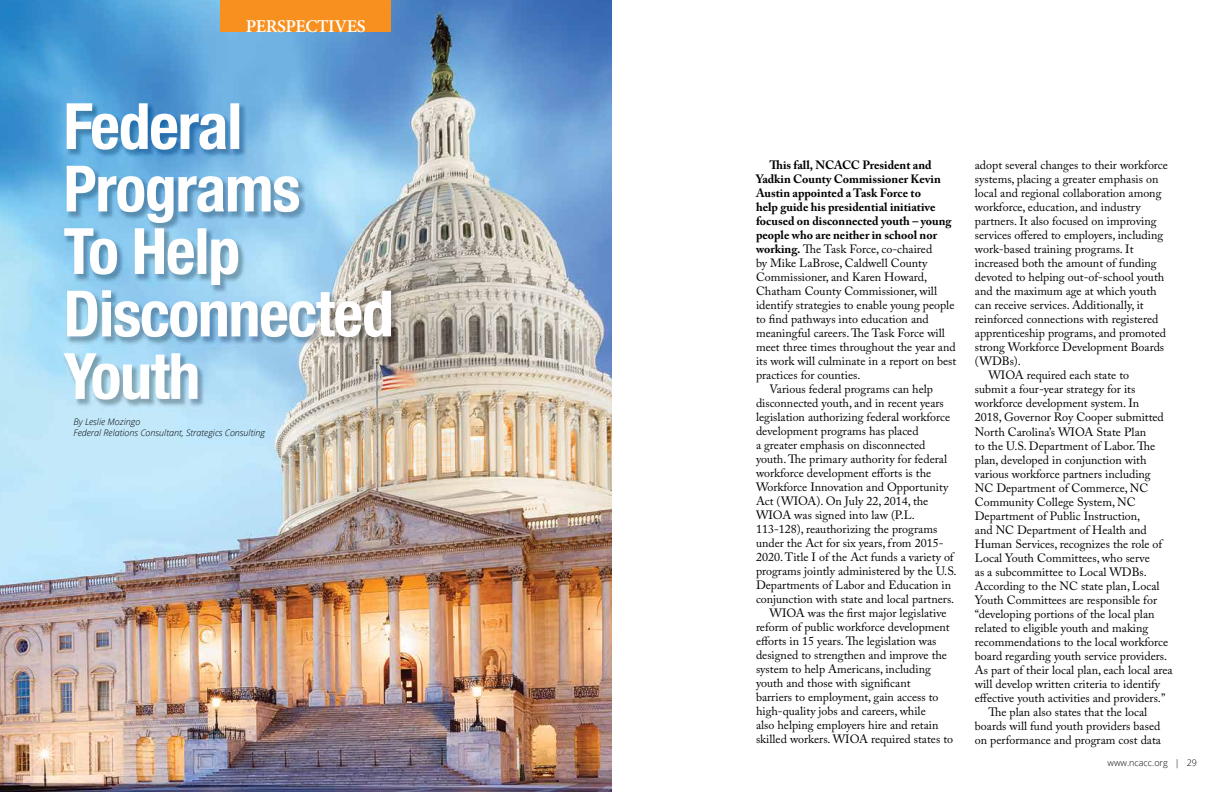
<style>
.page{position:relative;width:1224px;height:792px;background:#fff}
.page>*{position:absolute;margin:0;border:0;box-sizing:border-box;transform-origin:0 0}
.t1{font:600 18px "Minion Pro";letter-spacing:-.02em;color:#fff}
.t2{font:12px "Adobe Caslon Pro";color:#000}
.t3{font:700 12px "Adobe Caslon Pro";color:#000}
.t4{font:italic 300 9px/10.8px "Open Sans";color:#000}
.t5{font:300 9px "Open Sans";color:#000}
.s1{font-weight:700}
</style>
<div class="page">
<img style="left:0;top:0;width:612px;height:792px">
<div style="left:220px;top:0;width:171px;height:31px;background:#f7901e"></div>
<h1 class="t1" style="left:246px;top:13px;width:122px">PERSPECTIVES</h1>
<p class="t4" style="left:73px;top:416px;width:193px">By Leslie Mozingo<br>Federal Relations Consultant, Strategics Consulting</p>
<p class="t3" style="left:770px;top:158px;width:164px">This fall, NCACC President and</p>
<p class="t3" style="left:756px;top:172px;width:186px">Yadkin County Commissioner Kevin</p>
<p class="t3" style="left:756px;top:186px;width:166px">Austin appointed a Task Force to</p>
<p class="t3" style="left:756px;top:200px;width:181px">help guide his presidential initiative</p>
<p class="t3" style="left:756px;top:214px;width:197px">focused on disconnected youth – young</p>
<p class="t3" style="left:756px;top:228px;width:183px">people who are neither in school nor</p>
<p class="t2" style="left:756px;top:242px;width:178px"><span class="s1">working.</span> The Task Force, co-chaired</p>
<p class="t2" style="left:756px;top:256px;width:173px">by Mike LaBrose, Caldwell County</p>
<p class="t2" style="left:756px;top:270px;width:173px">Commissioner, and Karen Howard,</p>
<p class="t2" style="left:756px;top:284px;width:183px">Chatham County Commissioner, will</p>
<p class="t2" style="left:756px;top:298px;width:200px">identify strategies to enable young people</p>
<p class="t2" style="left:756px;top:312px;width:174px">to find pathways into education and</p>
<p class="t2" style="left:756px;top:326px;width:190px">meaningful careers. The Task Force will</p>
<p class="t2" style="left:756px;top:340px;width:201px">meet three times throughout the year and</p>
<p class="t2" style="left:756px;top:354px;width:202px">its work will culminate in a report on best</p>
<p class="t2" style="left:756px;top:368px;width:106px">practices for counties.</p>
<p class="t2" style="left:770px;top:382px;width:165px">Various federal programs can help</p>
<p class="t2" style="left:756px;top:396px;width:189px">disconnected youth, and in recent years</p>
<p class="t2" style="left:756px;top:410px;width:196px">legislation authorizing federal workforce</p>
<p class="t2" style="left:756px;top:424px;width:164px">development programs has placed</p>
<p class="t2" style="left:756px;top:438px;width:171px">a greater emphasis on disconnected</p>
<p class="t2" style="left:756px;top:452px;width:193px">youth. The primary authority for federal</p>
<p class="t2" style="left:756px;top:466px;width:177px">workforce development efforts is the</p>
<p class="t2" style="left:756px;top:480px;width:194px">Workforce Innovation and Opportunity</p>
<p class="t2" style="left:756px;top:494px;width:174px">Act (WIOA). On July 22, 2014, the</p>
<p class="t2" style="left:756px;top:508px;width:160px">WIOA was signed into law (P.L.</p>
<p class="t2" style="left:756px;top:522px;width:183px">113-128), reauthorizing the programs</p>
<p class="t2" style="left:756px;top:536px;width:189px">under the Act for six years, from 2015-</p>
<p class="t2" style="left:756px;top:550px;width:199px">2020. Title I of the Act funds a variety of</p>
<p class="t2" style="left:756px;top:564px;width:202px">programs jointly administered by the U.S.</p>
<p class="t2" style="left:756px;top:578px;width:197px">Departments of Labor and Education in</p>
<p class="t2" style="left:756px;top:592px;width:200px">conjunction with state and local partners.</p>
<p class="t2" style="left:770px;top:606px;width:179px">WIOA was the first major legislative</p>
<p class="t2" style="left:756px;top:620px;width:195px">reform of public workforce development</p>
<p class="t2" style="left:756px;top:634px;width:182px">efforts in 15 years. The legislation was</p>
<p class="t2" style="left:756px;top:648px;width:193px">designed to strengthen and improve the</p>
<p class="t2" style="left:756px;top:662px;width:176px">system to help Americans, including</p>
<p class="t2" style="left:756px;top:676px;width:156px">youth and those with significant</p>
<p class="t2" style="left:756px;top:690px;width:184px">barriers to employment, gain access to</p>
<p class="t2" style="left:756px;top:704px;width:171px">high-quality jobs and careers, while</p>
<p class="t2" style="left:756px;top:718px;width:184px">also helping employers hire and retain</p>
<p class="t2" style="left:756px;top:732px;width:199px">skilled workers. WIOA required states to</p>
<p class="t2" style="left:975px;top:158px;width:195px">adopt several changes to their workforce</p>
<p class="t2" style="left:975px;top:172px;width:185px">systems, placing a greater emphasis on</p>
<p class="t2" style="left:975px;top:186px;width:188px">local and regional collaboration among</p>
<p class="t2" style="left:975px;top:200px;width:167px">workforce, education, and industry</p>
<p class="t2" style="left:975px;top:214px;width:183px">partners. It also focused on improving</p>
<p class="t2" style="left:975px;top:228px;width:190px">services offered to employers, including</p>
<p class="t2" style="left:975px;top:242px;width:160px">work-based training programs. It</p>
<p class="t2" style="left:975px;top:256px;width:183px">increased both the amount of funding</p>
<p class="t2" style="left:975px;top:270px;width:191px">devoted to helping out-of-school youth</p>
<p class="t2" style="left:975px;top:284px;width:183px">and the maximum age at which youth</p>
<p class="t2" style="left:975px;top:298px;width:170px">can receive services. Additionally, it</p>
<p class="t2" style="left:975px;top:312px;width:185px">reinforced connections with registered</p>
<p class="t2" style="left:975px;top:326px;width:193px">apprenticeship programs, and promoted</p>
<p class="t2" style="left:975px;top:340px;width:191px">strong Workforce Development Boards</p>
<p class="t2" style="left:975px;top:354px;width:48px">(WDBs).</p>
<p class="t2" style="left:988px;top:368px;width:142px">WIOA required each state to</p>
<p class="t2" style="left:975px;top:382px;width:162px">submit a four-year strategy for its</p>
<p class="t2" style="left:975px;top:396px;width:166px">workforce development system. In</p>
<p class="t2" style="left:975px;top:410px;width:191px">2018, Governor Roy Cooper submitted</p>
<p class="t2" style="left:975px;top:424px;width:173px">North Carolina’s WIOA State Plan</p>
<p class="t2" style="left:975px;top:438px;width:182px">to the U.S. Department of Labor. The</p>
<p class="t2" style="left:975px;top:452px;width:173px">plan, developed in conjunction with</p>
<p class="t2" style="left:975px;top:466px;width:177px">various workforce partners including</p>
<p class="t2" style="left:975px;top:480px;width:175px">NC Department of Commerce, NC</p>
<p class="t2" style="left:975px;top:494px;width:162px">Community College System, NC</p>
<p class="t2" style="left:975px;top:508px;width:167px">Department of Public Instruction,</p>
<p class="t2" style="left:975px;top:522px;width:174px">and NC Department of Health and</p>
<p class="t2" style="left:975px;top:536px;width:189px">Human Services, recognizes the role of</p>
<p class="t2" style="left:975px;top:550px;width:176px">Local Youth Committees, who serve</p>
<p class="t2" style="left:975px;top:564px;width:174px">as a subcommittee to Local WDBs.</p>
<p class="t2" style="left:975px;top:578px;width:186px">According to the NC state plan, Local</p>
<p class="t2" style="left:975px;top:592px;width:184px">Youth Committees are responsible for</p>
<p class="t2" style="left:975px;top:606px;width:181px">“developing portions of the local plan</p>
<p class="t2" style="left:975px;top:620px;width:175px">related to eligible youth and making</p>
<p class="t2" style="left:975px;top:634px;width:195px">recommendations to the local workforce</p>
<p class="t2" style="left:975px;top:648px;width:194px">board regarding youth service providers.</p>
<p class="t2" style="left:975px;top:662px;width:199px">As part of their local plan, each local area</p>
<p class="t2" style="left:975px;top:676px;width:187px">will develop written criteria to identify</p>
<p class="t2" style="left:975px;top:690px;width:192px">effective youth activities and providers.”</p>
<p class="t2" style="left:988px;top:704px;width:160px">The plan also states that the local</p>
<p class="t2" style="left:975px;top:718px;width:187px">boards will fund youth providers based</p>
<p class="t2" style="left:975px;top:732px;width:188px">on performance and program cost data</p>
<p class="t5" style="left:1108px;top:757px;width:91px">www.ncacc.org | 29</p>
</div>
